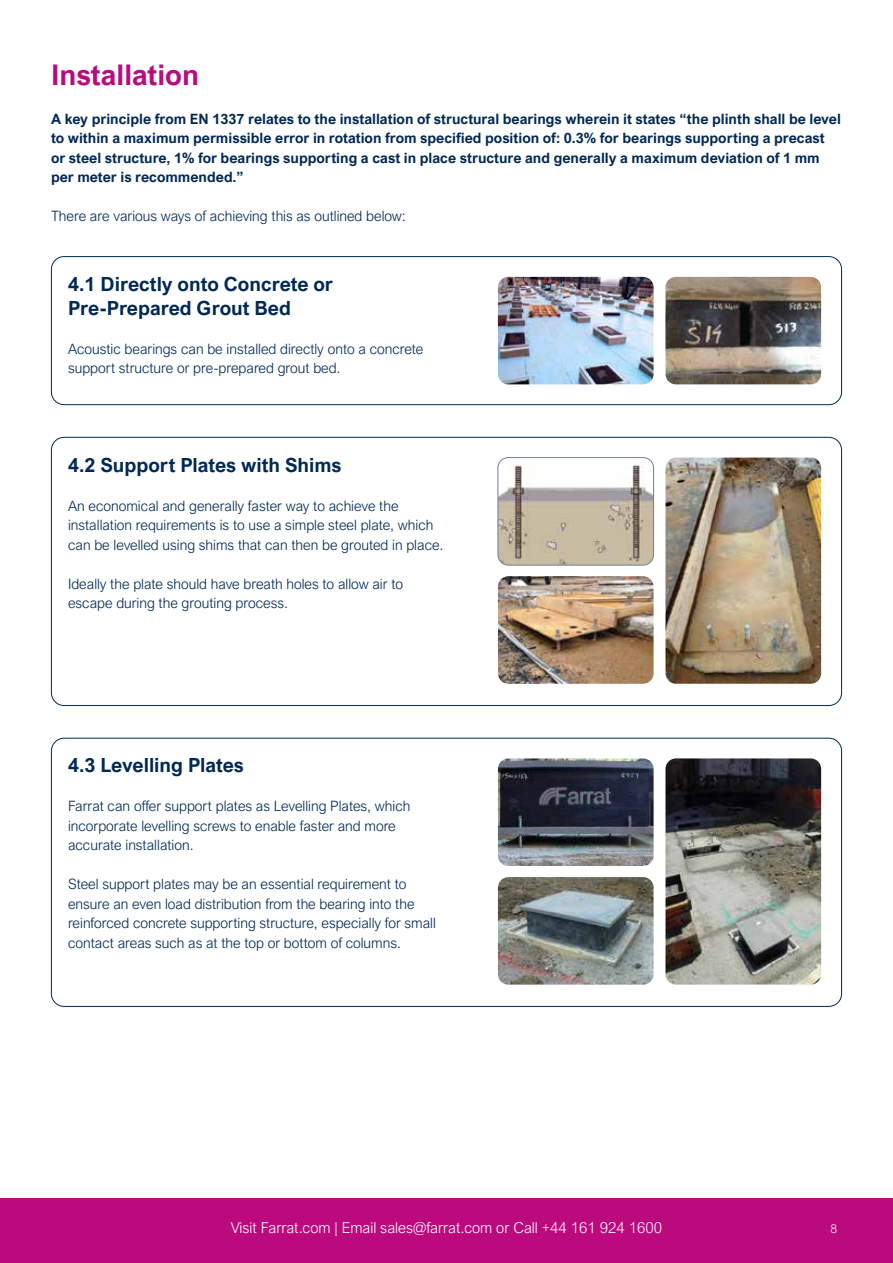
<style>
.page{position:relative;width:893px;height:1263px;background:#fff}
.page>*{position:absolute;margin:0;border:0;box-sizing:border-box;transform-origin:0 0}
.t1{font:700 28.5px "Arial Nova";color:#ba0a7e}
.t2{font:700 19.5px/24px "Arial Nova";color:#002954}
.t3{font:300 15px "Arial Nova";color:#fff}
.t4{font:300 14.25px/19.5px "Arial Nova";color:#002954}
.t5{font:700 14.25px/19.5px "Arial Nova";color:#002954}
.t6{font:300 12px "Arial Nova";color:#fff}
</style>
<div class="page">
<div style="left:0;top:1198px;width:893px;height:65px;background:#ba0a7e"></div>
<img style="left:665px;top:458px;width:156px;height:226px">
<img style="left:665px;top:758px;width:156px;height:227px">
<img style="left:498px;top:458px;width:156px;height:107px">
<div style="left:498px;top:457px;width:156px;height:108px;border:1px solid #6e7da2;border-radius:10px"></div>
<img style="left:498px;top:758px;width:156px;height:108px">
<img style="left:498px;top:576px;width:156px;height:108px">
<img style="left:498px;top:877px;width:156px;height:108px">
<div style="left:51px;top:256px;width:791px;height:149px;border:1px solid #002954;border-radius:13px"></div>
<img style="left:665px;top:277px;width:156px;height:107px">
<img style="left:498px;top:277px;width:156px;height:107px">
<h1 class="t1" style="left:51px;top:58px;width:150px">Installation</h1>
<p class="t5" style="left:51px;top:109px;width:791px">A key principle from EN 1337 relates to the installation of structural bearings wherein it states “the plinth shall be level to within a maximum permissible error in rotation from specified position of: 0.3% for bearings supporting a precast or steel structure, 1% for bearings supporting a cast in place structure and generally a maximum deviation of 1 mm per meter is recommended.”</p>
<p class="t4" style="left:51px;top:206px;width:356px">There are various ways of achieving this as outlined below:</p>
<h2 class="t2" style="left:68px;top:272px;width:267px">4.1 Directly onto Concrete or<br>Pre-Prepared Grout Bed</h2>
<p class="t4" style="left:68px;top:339px;width:357px">Acoustic bearings can be installed directly onto a concrete support structure or pre-prepared grout bed.</p>
<h2 class="t2" style="left:68px;top:453px;width:275px">4.2 Support Plates with Shims</h2>
<p class="t4" style="left:68px;top:496px;width:377px">An economical and generally faster way to achieve the installation requirements is to use a simple steel plate, which can be levelled using shims that can then be grouted in place.</p>
<p class="t4" style="left:68px;top:574px;width:336px">Ideally the plate should have breath holes to allow air to escape during the grouting process.</p>
<h2 class="t2" style="left:68px;top:753px;width:177px">4.3 Levelling Plates</h2>
<p class="t4" style="left:68px;top:796px;width:344px">Farrat can offer support plates as Levelling Plates, which incorporate levelling screws to enable faster and more accurate installation.</p>
<p class="t4" style="left:68px;top:874px;width:369px">Steel support plates may be an essential requirement to ensure an even load distribution from the bearing into the reinforced concrete supporting structure, especially for small contact areas such as at the top or bottom of columns.</p>
<p class="t3" style="left:231px;top:1219px;width:433px">Visit Farrat.com | Email sales@farrat.com or Call +44 161 924 1600</p>
<p class="t6" style="left:831px;top:1222px;width:8px">8</p>
</div>
